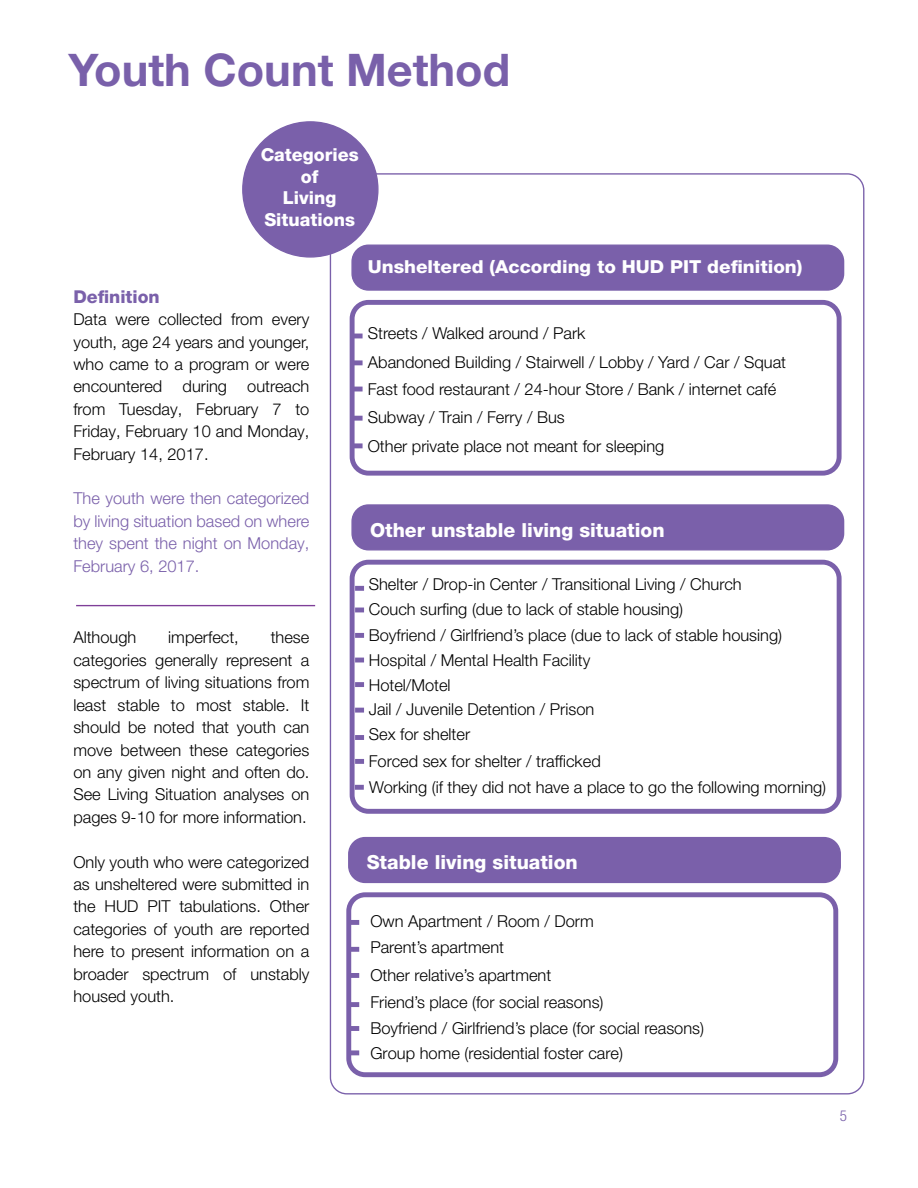
<style>
.page{position:relative;width:918px;height:1188px;background:#fff}
.page>*{position:absolute;margin:0;border:0;box-sizing:border-box;transform-origin:0 0}
.t1{font:700 45px "Helvetica Neue LT Pro";color:#7960aa}
.t2{font:800 19.35px "Helvetica Neue LT Pro";color:#fff}
.t3{font:800 18px "Helvetica Neue LT Pro";color:#fff;scale:1.05 1}
.t4{font:800 18px/21.5px "Helvetica Neue LT Pro";color:#fff;text-align:center}
.t5{font:800 17.7px "Helvetica Neue LT Pro";color:#7a60aa}
.t6{font:300 16.5px/22.4px "Helvetica Neue LT Pro";color:#000}
.t7{font:300 16.5px/22.4px "Helvetica Neue LT Pro";color:#7a60aa;text-align:justify}
.t8{font:300 condensed 15px "Helvetica Neue LT Pro";color:#7960aa}
</style>
<div class="page">
<div style="left:352px;top:245px;width:492px;height:45px;background:#7a60aa;border-radius:16px"></div>
<div style="left:351px;top:245px;width:493px;height:46px;border:1px solid #7a60aa;border-radius:16px"></div>
<div style="left:350px;top:300px;width:492px;height:176px;border:5px solid #7a60aa;border-radius:16px"></div>
<div style="left:349px;top:838px;width:491px;height:44px;background:#7a60aa;border-radius:16px"></div>
<div style="left:348px;top:837px;width:493px;height:46px;border:1px solid #7a60aa;border-radius:16px"></div>
<div style="left:346px;top:892px;width:492px;height:185px;border:5px solid #7a60aa;border-radius:16px"></div>
<svg style="left:354px;top:334px;width:9px;height:4px"></svg>
<div style="left:354px;top:360px;width:9px;height:5px;background:#7a60aa"></div>
<svg style="left:354px;top:387px;width:9px;height:4px"></svg>
<div style="left:354px;top:416px;width:9px;height:5px;background:#7a60aa"></div>
<div style="left:355px;top:785px;width:9px;height:5px;background:#7a60aa"></div>
<div style="left:354px;top:443px;width:9px;height:5px;background:#7a60aa"></div>
<div style="left:350px;top:920px;width:9px;height:5px;background:#7a60aa"></div>
<div style="left:350px;top:947px;width:9px;height:5px;background:#7a60aa"></div>
<div style="left:350px;top:973px;width:9px;height:5px;background:#7a60aa"></div>
<div style="left:350px;top:1002px;width:9px;height:5px;background:#7a60aa"></div>
<div style="left:350px;top:1026px;width:9px;height:5px;background:#7a60aa"></div>
<div style="left:243px;top:122px;width:135px;height:135px;background:#7a60aa;border-radius:50%"></div>
<hr style="left:76px;top:605px;width:239px;height:1px;background:#7f3f98">
<div style="left:350px;top:1050px;width:9px;height:5px;background:#7a60aa"></div>
<div style="left:352px;top:505px;width:492px;height:45px;background:#7a60aa;border-radius:16px"></div>
<div style="left:351px;top:504px;width:493px;height:47px;border:1px solid #7a60aa;border-radius:16px"></div>
<div style="left:350px;top:560px;width:492px;height:254px;border:5px solid #7a60aa;border-radius:16px"></div>
<div style="left:355px;top:586px;width:9px;height:5px;background:#7a60aa"></div>
<svg style="left:355px;top:608px;width:9px;height:4px"></svg>
<div style="left:355px;top:633px;width:9px;height:5px;background:#7a60aa"></div>
<svg style="left:355px;top:658px;width:9px;height:4px"></svg>
<div style="left:355px;top:708px;width:9px;height:5px;background:#7a60aa"></div>
<div style="left:355px;top:735px;width:9px;height:5px;background:#7a60aa"></div>
<div style="left:355px;top:759px;width:9px;height:5px;background:#7a60aa"></div>
<div style="left:355px;top:682px;width:9px;height:5px;background:#7a60aa"></div>
<h1 class="t1" style="left:68px;top:42px;width:443px">Youth Count Method</h1>
<p class="t4" style="left:261px;top:144px;width:99px">Categories of<br>Living<br>Situations</p>
<p class="t5" style="left:73px;top:286px;width:88px">Definition</p>
<p class="t6" style="left:73px;top:308px;width:238px;text-align:justify">Data were collected from every youth, age 24 years and younger, who came to a program or were encountered during outreach from Tuesday, February 7 to Friday, February 10 and Monday, February 14, 2017.</p>
<p class="t7" style="left:73px;top:487px;width:238px">The youth were then categorized by living situation based on where they spent the night on Monday, February 6, 2017.</p>
<p class="t6" style="left:73px;top:626px;width:65px">Although</p>
<p class="t6" style="left:168px;top:626px;width:72px">imperfect,</p>
<p class="t6" style="left:73px;top:626px;width:238px;text-align:justify;text-indent:197px">these categories generally represent a spectrum of living situations from least stable to most stable. It should be noted that youth can move between these categories on any given night and often do.<br>See Living Situation analyses on pages 9-10 for more information.</p>
<p class="t6" style="left:73px;top:850px;width:238px;text-align:justify">Only youth who were categorized as unsheltered were submitted in the HUD PIT tabulations. Other categories of youth are reported here to present information on a broader spectrum of unstably housed youth.</p>
<p class="t3" style="left:368px;top:256px;width:415px">Unsheltered (According to HUD PIT definition)</p>
<p class="t6" style="left:368px;top:319px;width:420px;line-height:27.9px">Streets / Walked around / Park<br>Abandoned Building / Stairwell / Lobby / Yard / Car / Squat Fast food restaurant / 24-hour Store / Bank / internet café Subway / Train / Ferry / Bus</p>
<p class="t6" style="left:368px;top:435px;width:298px">Other private place not meant for sleeping</p>
<p class="t2" style="left:370px;top:518px;width:296px">Other unstable living situation</p>
<p class="t6" style="left:369px;top:571px;width:415px;line-height:25.3px">Shelter / Drop-in Center / Transitional Living / Church Couch surfing (due to lack of stable housing)<br>Boyfriend / Girlfriend’s place (due to lack of stable housing)<br>Hospital / Mental Health Facility</p>
<p class="t6" style="left:369px;top:696px;width:227px;line-height:25.3px">Jail / Juvenile Detention / Prison<br>Sex for shelter</p>
<p class="t6" style="left:369px;top:750px;width:233px">Forced sex for shelter / trafficked</p>
<p class="t6" style="left:369px;top:673px;width:83px">Hotel/Motel</p>
<p class="t6" style="left:369px;top:776px;width:459px">Working (if they did not have a place to go the following morning)</p>
<p class="t2" style="left:367px;top:851px;width:213px">Stable living situation</p>
<p class="t6" style="left:370px;top:909px;width:225px;line-height:25.3px">Own Apartment / Room / Dorm<br>Parent’s apartment</p>
<p class="t6" style="left:370px;top:961px;width:335px;line-height:26.7px">Other relative’s apartment<br>Friend’s place (for social reasons)<br>Boyfriend / Girlfriend’s place (for social reasons)</p>
<p class="t6" style="left:370px;top:1042px;width:254px">Group home (residential foster care)</p>
<p class="t8" style="left:840px;top:1107px;width:9px">5</p>
</div>
